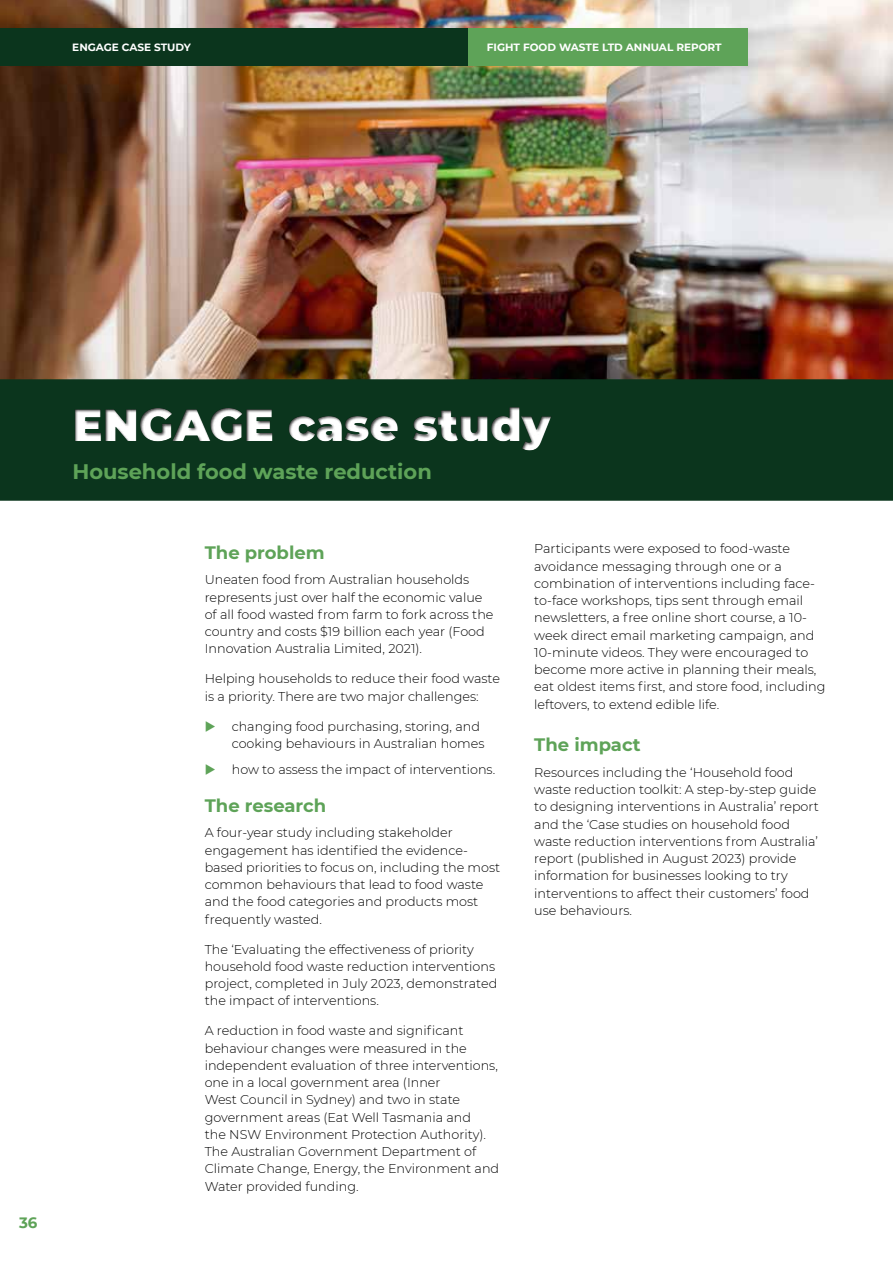
<style>
.page{position:relative;width:893px;height:1263px;background:#fff}
.page>*{position:absolute;margin:0;border:0;box-sizing:border-box;transform-origin:0 0}
.t1{font:900 45px "Montserrat";color:#fff}
.t2{font:700 21px "Montserrat";color:#5ea358}
.t3{font:700 18px "Montserrat";color:#5ea358}
.t4{font:700 15px "Montserrat";color:#5ea358}
.t5{font:300 12.75px/17.2px "Montserrat";color:#000}
.t6{font:700 10.5px "Montserrat";color:#fff}
</style>
<div class="page">
<img style="left:0;top:0;width:893px;height:379px">
<img style="left:875px;top:65px;width:18px;height:80px">
<div style="left:0;top:379px;width:893px;height:122px;background:#0b351d"></div>
<div style="left:30px;top:379px;width:863px;height:82px;background:#0b351d"></div>
<div style="left:0;top:28px;width:747px;height:38px;background:#5ea358"></div>
<div style="left:0;top:28px;width:468px;height:38px;background:#0b351d"></div>
<p class="t6" style="left:72px;top:40px;width:199px">2.2 REDU E PROGRAM CASE STUDY</p>
<p class="t6" style="left:72px;top:40px;width:120px">ENGAGE CASE STUDY</p>
<p class="t6" style="left:487px;top:40px;width:236px">FIGHT FOOD WASTE LTD ANNUAL REPORT</p>
<p class="t4" style="left:19px;top:1212px;width:20px">36</p>
<h1 class="t1" style="left:72px;top:391px;width:480px">ENGAGE case study</h1>
<h2 class="t2" style="left:72px;top:456px;width:361px">Household food waste reduction</h2>
<h3 class="t3" style="left:205px;top:539px;width:122px">The problem</h3>
<p class="t5" style="left:205px;top:571px;width:290px">Uneaten food from Australian households represents just over half the economic value of all food wasted from farm to fork across the country and costs $19 billion each year (Food Innovation Australia Limited, 2021).</p>
<p class="t5" style="left:205px;top:670px;width:297px">Helping households to reduce their food waste is a priority. There are two major challenges:</p>
<p class="t5" style="left:232px;top:717px;width:254px">changing food purchasing, storing, and cooking behaviours in Australian homes</p>
<p class="t5" style="left:232px;top:760px;width:265px">how to assess the impact of interventions.</p>
<h3 class="t3" style="left:205px;top:792px;width:123px">The research</h3>
<p class="t5" style="left:205px;top:824px;width:297px">A four-year study including stakeholder engagement has identified the evidence&shy;based priorities to focus on, including the most common behaviours that lead to food waste and the food categories and products most frequently wasted.</p>
<p class="t5" style="left:205px;top:940px;width:294px">The ‘Evaluating the effectiveness of priority household food waste reduction interventions project, completed in July 2023, demonstrated the impact of interventions.</p>
<p class="t5" style="left:205px;top:1022px;width:296px">A reduction in food waste and significant behaviour changes were measured in the independent evaluation of three interventions, one in a local government area (Inner<br>West Council in Sydney) and two in state government areas (Eat Well Tasmania and<br>the NSW Environment Protection Authority).<br>The Australian Government Department of Climate Change, Energy, the Environment and Water provided funding.</p>
<p class="t5" style="left:534px;top:540px;width:293px">Participants were exposed to food-waste avoidance messaging through one or a combination of interventions including face&shy;to-face workshops, tips sent through email newsletters, a free online short course, a 10- week direct email marketing campaign, and 10-minute videos. They were encouraged to become more active in planning their meals, eat oldest items first, and store food, including leftovers, to extend edible life.</p>
<h3 class="t3" style="left:534px;top:732px;width:108px">The impact</h3>
<p class="t5" style="left:534px;top:763px;width:286px">Resources including the ‘Household food waste reduction toolkit: A step-by-step guide to designing interventions in Australia’ report and the ‘Case studies on household food waste reduction interventions from Australia’ report (published in August 2023) provide information for businesses looking to try interventions to affect their customers’ food use behaviours.</p>
</div>
